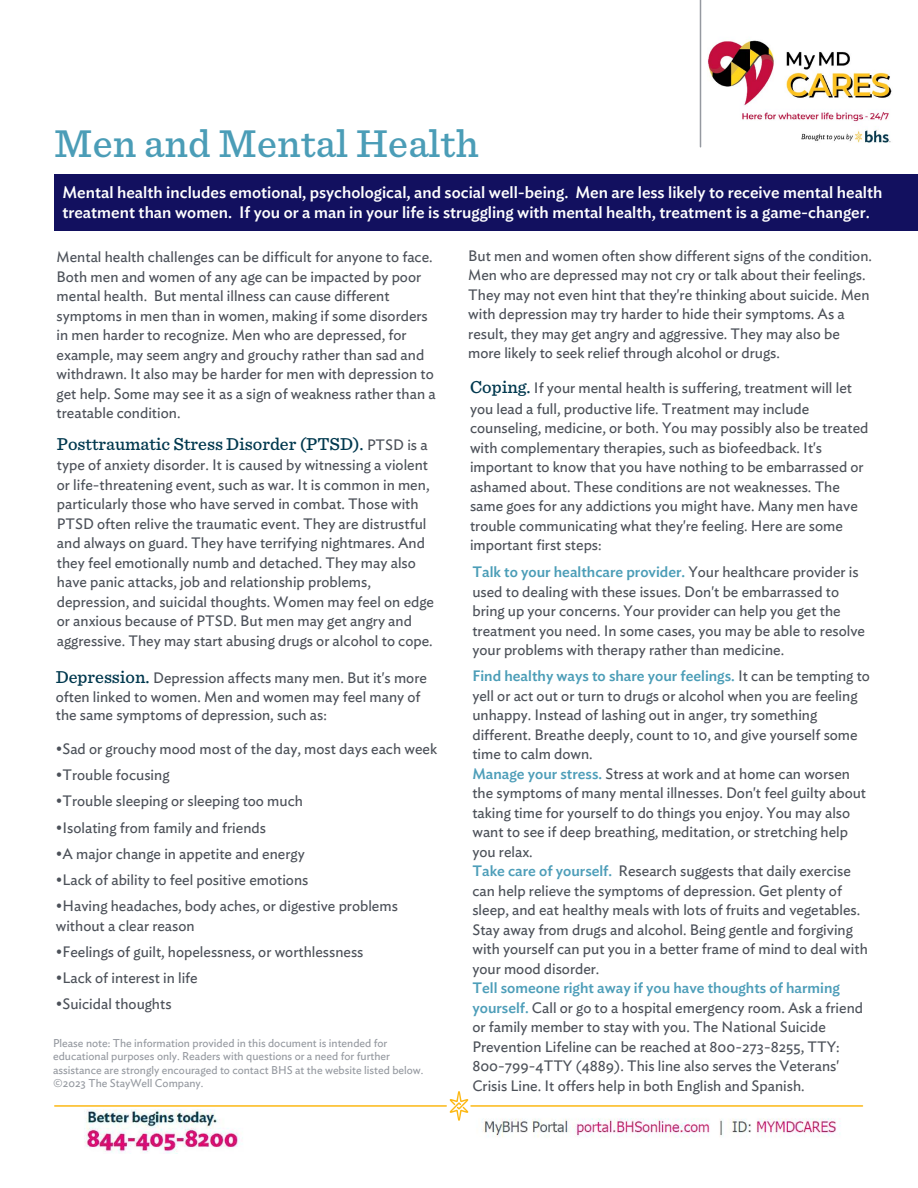
<style>
.page{position:relative;width:918px;height:1188px;background:#fff}
.page>*{position:absolute;margin:0;border:0;box-sizing:border-box;transform-origin:0 0}
.Tip_Sheet_Main_Headl{font:500 40.5px "Sentinel";letter-spacing:.005em;color:#4b9db7}
.Body_copy_gray{font:500 18px "Sentinel";color:#00384e}
.Intro_blue_box_text{font:500 16.5px/19.8px "Ideal Sans";color:#fff}
.Body_copy_gray-2{font:15px/19.5px "Ideal Sans";color:#4c5159}
.Please_note__bottom{font:11.25px/13.5px "Ideal Sans";color:#9599a0}
.s1{font-family:"Ideal Sans";font-weight:400;font-size:15px;color:#4c5159}
.s2{font-family:"Sentinel";font-weight:500;font-size:18px;color:#00384e}
.s3{font-weight:500;color:#4b9db7}
.s4{font-weight:500;color:#4e9eb9}
</style>
<div class="page">
<div style="left:54px;top:175px;width:864px;height:56px;background:#12105f"></div>
<hr style="left:700px;top:0;width:1px;height:147px;background:#9599a0">
<img style="left:708px;top:40px;width:184px;height:103px">
<img style="left:84px;top:1110px;width:756px;height:44px">
<hr style="left:55px;top:1105px;width:391px;height:2px;background:#fcb814">
<hr style="left:471px;top:1105px;width:391px;height:2px;background:#fcb814">
<svg style="left:449px;top:1091px;width:20px;height:30px"></svg>
<p class="Tip_Sheet_Main_Headl" style="left:54px;top:120px;width:426px">Men and Mental Health</p>
<p class="Intro_blue_box_text" style="left:62px;top:183px;width:822px">Mental health includes emotional, psychological, and social well-being. Men are less likely to receive mental health treatment than women. If you or a man in your life is struggling with mental health, treatment is a game-changer.</p>
<p class="Body_copy_gray-2" style="left:57px;top:247px;width:381px">Mental health challenges can be difficult for anyone to face.<br>Both men and women of any age can be impacted by poor mental health. But mental illness can cause different symptoms in men than in women, making if some disorders in men harder to recognize. Men who are depressed, for example, may seem angry and grouchy rather than sad and withdrawn. It also may be harder for men with depression to get help. Some may see it as a sign of weakness rather than a treatable condition.</p>
<p class="Body_copy_gray" style="left:57px;top:433px;width:372px">Posttraumatic Stress Disorder (PTSD). <span class="s1">PTSD is a</span></p>
<p class="Body_copy_gray-2" style="left:57px;top:455px;width:379px">type of anxiety disorder. It is caused by witnessing a violent or life-threatening event, such as war. It is common in men, particularly those who have served in combat. Those with PTSD often relive the traumatic event. They are distrustful and always on guard. They have terrifying nightmares. And they feel emotionally numb and detached. They may also have panic attacks, job and relationship problems, depression, and suicidal thoughts. Women may feel on edge or anxious because of PTSD. But men may get angry and aggressive. They may start abusing drugs or alcohol to cope.</p>
<p class="Body_copy_gray-2" style="left:56px;top:668px;width:373px;line-height:18.6px"><span class="s2">Depression.</span> Depression affects many men. But it's more often linked to women. Men and women may feel many of the same symptoms of depression, such as:</p>
<p class="Body_copy_gray-2" style="left:56px;top:739px;width:383px">•Sad or grouchy mood most of the day, most days each week</p>
<p class="Body_copy_gray-2" style="left:56px;top:765px;width:115px">•Trouble focusing</p>
<p class="Body_copy_gray-2" style="left:56px;top:791px;width:249px">•Trouble sleeping or sleeping too much</p>
<p class="Body_copy_gray-2" style="left:56px;top:818px;width:212px">•Isolating from family and friends</p>
<p class="Body_copy_gray-2" style="left:56px;top:844px;width:250px">•A major change in appetite and energy</p>
<p class="Body_copy_gray-2" style="left:56px;top:870px;width:254px">•Lack of ability to feel positive emotions</p>
<p class="Body_copy_gray-2" style="left:56px;top:896px;width:344px">•Having headaches, body aches, or digestive problems without a clear reason</p>
<p class="Body_copy_gray-2" style="left:56px;top:942px;width:309px">•Feelings of guilt, hopelessness, or worthlessness</p>
<p class="Body_copy_gray-2" style="left:56px;top:968px;width:144px">•Lack of interest in life</p>
<p class="Body_copy_gray-2" style="left:56px;top:994px;width:117px">•Suicidal thoughts</p>
<p class="Please_note__bottom" style="left:53px;top:1035px;width:372px">Please note: The information provided in this document is intended for educational purposes only. Readers with questions or a need for further assistance are strongly encouraged to contact BHS at the website listed below. ©2023 The StayWell Company.</p>
<p class="Body_copy_gray-2" style="left:468px;top:246px;width:405px">But men and women often show different signs of the condition.<br>Men who are depressed may not cry or talk about their feelings.<br>They may not even hint that they're thinking about suicide. Men with depression may try harder to hide their symptoms. As a result, they may get angry and aggressive. They may also be more likely to seek relief through alcohol or drugs.</p>
<p class="Body_copy_gray-2" style="left:470px;top:378px;width:400px"><span class="s2">Coping.</span> If your mental health is suffering, treatment will let you lead a full, productive life. Treatment may include counseling, medicine, or both. You may possibly also be treated with complementary therapies, such as biofeedback. It's important to know that you have nothing to be embarrassed or ashamed about. These conditions are not weaknesses. The same goes for any addictions you might have. Many men have trouble communicating what they're feeling. Here are some important first steps:</p>
<p class="Body_copy_gray-2" style="left:472px;top:562px;width:394px"><span class="s3">Talk to your healthcare provider.</span> Your healthcare provider is used to dealing with these issues. Don't be embarrassed to bring up your concerns. Your provider can help you get the treatment you need. In some cases, you may be able to resolve your problems with therapy rather than medicine.</p>
<p class="Body_copy_gray-2" style="left:472px;top:667px;width:399px"><span class="s3">Find healthy ways to share your feelings.</span> It can be tempting to yell or act out or turn to drugs or alcohol when you are feeling unhappy. Instead of lashing out in anger, try something different. Breathe deeply, count to 10, and give yourself some time to calm down.<br><span class="s4">Manage your stress.</span> Stress at work and at home can worsen the symptoms of many mental illnesses. Don't feel guilty about taking time for yourself to do things you enjoy. You may also want to see if deep breathing, meditation, or stretching help you relax.<br><span class="s4">Take care of yourself.</span> Research suggests that daily exercise can help relieve the symptoms of depression. Get plenty of sleep, and eat healthy meals with lots of fruits and vegetables.<br>Stay away from drugs and alcohol. Being gentle and forgiving with yourself can put you in a better frame of mind to deal with your mood disorder.</p>
<p class="Body_copy_gray-2" style="left:472px;top:978px;width:392px"><span class="s4">Tell someone right away if you have thoughts of harming yourself.</span> Call or go to a hospital emergency room. Ask a friend or family member to stay with you. The National Suicide Prevention Lifeline can be reached at 800-273-8255, TTY:<br>800-799-4TTY (4889). This line also serves the Veterans' Crisis Line. It offers help in both English and Spanish.</p>
</div>
